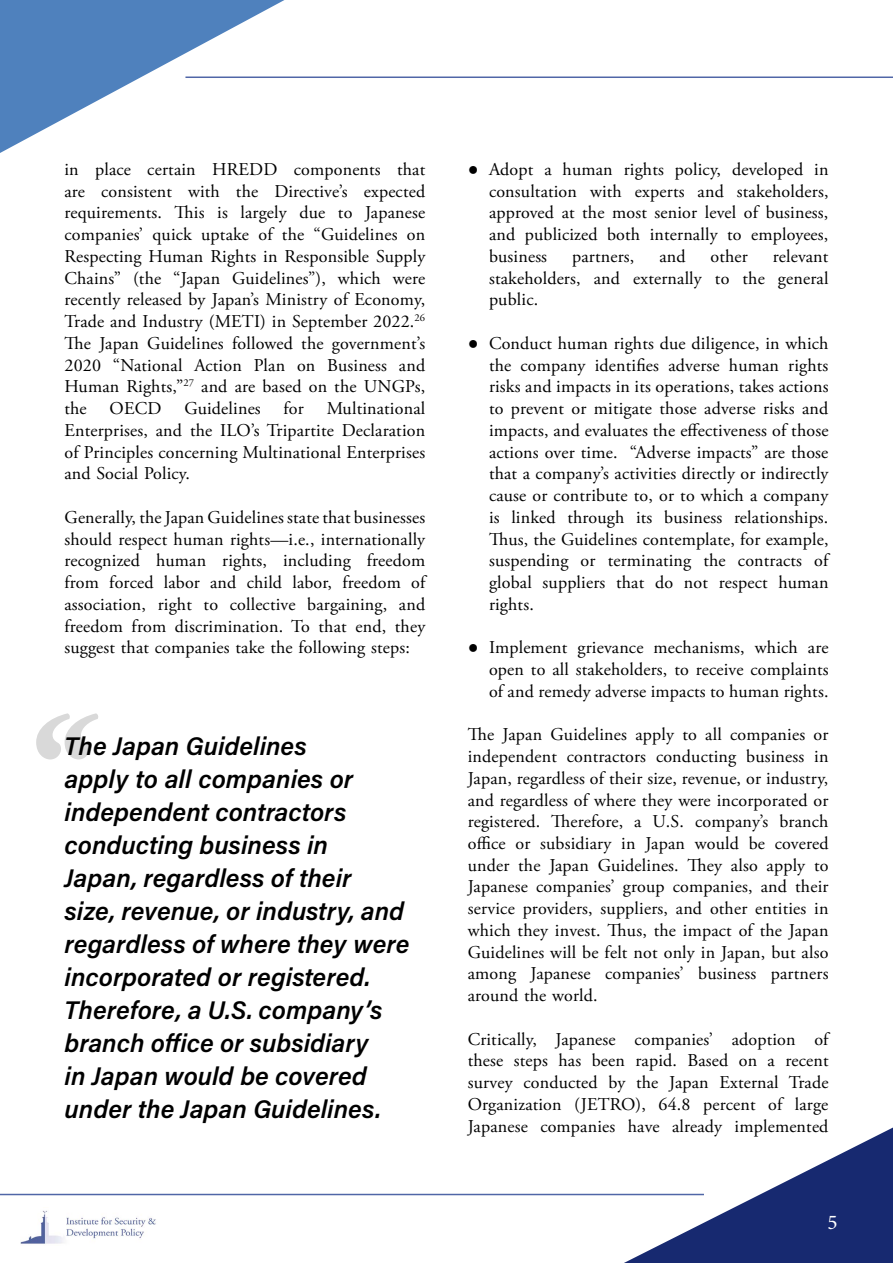
<style>
.page{position:relative;width:893px;height:1263px;background:#fff}
.page>*{position:absolute;margin:0;border:0;box-sizing:border-box;transform-origin:0 0}
.t1{font:25.5px/33px "Acumin Variable Concept";color:#000}
.t2{font:21px "Minion Pro";color:#fff}
.t3{font:18px/21.8px "Adobe Garamond Pro";letter-spacing:.005em;color:#000;text-align:justify}
.s1{font-family:"Times New Roman"}
</style>
<div class="page">
<svg style="left:0;top:0;width:284px;height:153px"></svg>
<hr style="left:185px;top:77px;width:708px;height:1px;background:#5066a7">
<svg style="left:624px;top:1127px;width:269px;height:136px"></svg>
<hr style="left:0;top:1194px;width:704px;height:1px;background:#5066a7">
<img style="left:20px;top:1210px;width:136px;height:34px">
<svg style="left:36px;top:713px;width:62px;height:46px"></svg>
<p class="t3" style="left:64px;top:159px;width:362px">in place certain HREDD components that are consistent with the Directive’s expected requirements. This is largely due to Japanese companies’ quick uptake of the “Guidelines on Respecting Human Rights in Responsible Supply Chains” (the “Japan Guidelines”), which were recently released by Japan’s Ministry of Economy, Trade and Industry (METI) in September 2022.<sup>26<br></sup>The Japan Guidelines followed the government’s 2020 “National Action Plan on Business and Human Rights,”<sup>27</sup> and are based on the UNGPs, the</p>
<p class="t3" style="left:64px;top:398px;width:362px;text-indent:262px">Multinational Enterprises, and the ILO’s Tripartite Declaration of Principles concerning Multinational Enterprises and Social Policy.</p>
<p class="t3" style="left:64px;top:507px;width:364px">Generally, the Japan Guidelines state that businesses should respect human rights—i.e., internationally recognized human rights, including freedom from forced labor and child labor, freedom of association, right to collective bargaining, and freedom from discrimination. To that end, they suggest that companies take the following steps:</p>
<p class="t3" style="left:110px;top:398px;width:53px">OECD</p>
<p class="t3" style="left:184px;top:398px;width:78px">Guidelines</p>
<p class="t3" style="left:284px;top:398px;width:22px">for</p>
<p class="t1" style="left:65px;top:729px;width:346px">The Japan Guidelines<br>apply to all companies or independent contractors conducting business in<br>Japan, regardless of their<br>size, revenue, or industry, and regardless of where they were incorporated or registered.<br>Therefore, a U.S. company’s branch office or subsidiary<br>in Japan would be covered under the Japan Guidelines.</p>
<p class="t3" style="left:489px;top:159px;width:341px;text-indent:-21px"><span class="s1">●</span> Adopt a human rights policy, developed in consultation with experts and stakeholders, approved at the most senior level of business, and publicized both internally to employees, business</p>
<p class="t3" style="left:489px;top:246px;width:341px;text-indent:284px">relevant stakeholders, and externally to the general public.</p>
<p class="t3" style="left:489px;top:333px;width:343px;text-indent:-21px"><span class="s1">●</span> Conduct human rights due diligence, in which the company identifies adverse human rights risks and impacts in its operations, takes actions to prevent or mitigate those adverse risks and impacts, and evaluates the effectiveness of those actions over time. “Adverse impacts” are those that a company’s activities directly or indirectly cause or contribute to, or to which a company is linked through its business relationships.<br>Thus, the Guidelines contemplate, for example, suspending or terminating the contracts of global suppliers that do not respect human rights.</p>
<p class="t3" style="left:489px;top:637px;width:341px;text-indent:-21px"><span class="s1">●</span> Implement grievance mechanisms, which are open to all stakeholders, to receive complaints of and remedy adverse impacts to human rights.</p>
<p class="t3" style="left:468px;top:724px;width:362px">The Japan Guidelines apply to all companies or independent contractors conducting business in Japan, regardless of their size, revenue, or industry, and regardless of where they were incorporated or registered. Therefore, a U.S. company’s branch office or subsidiary in Japan would be covered under the Japan Guidelines. They also apply to Japanese companies’ group companies, and their service providers, suppliers, and other entities in which they invest. Thus, the impact of the Japan Guidelines will be felt not only in Japan, but also among Japanese companies’ business partners around the world.</p>
<p class="t3" style="left:468px;top:1029px;width:364px">Critically, Japanese companies’ adoption of these steps has been rapid. Based on a recent survey conducted by the Japan External Trade Organization (JETRO), 64.8 percent of large Japanese companies have already implemented</p>
<p class="t3" style="left:572px;top:246px;width:64px">partners,</p>
<p class="t3" style="left:659px;top:246px;width:28px">and</p>
<p class="t3" style="left:710px;top:246px;width:39px">other</p>
<p class="t2" style="left:827px;top:1208px;width:12px">5</p>
</div>
